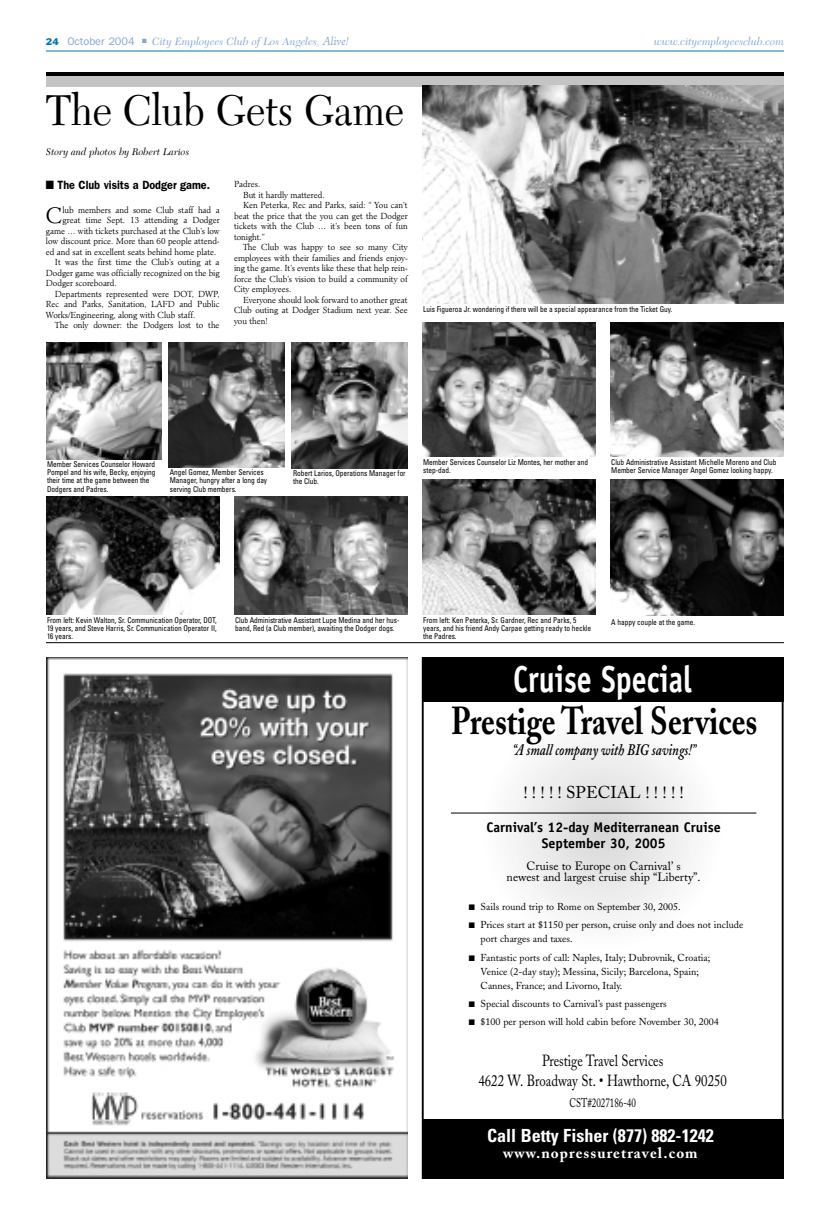
<style>
.page{position:relative;width:819px;height:1224px;background:#fff}
.page>*{position:absolute;margin:0;border:0;box-sizing:border-box;transform-origin:0 0}
.t1{font:45px "New Caledonia";letter-spacing:-.005em;color:#000;scale:.9 1}
.t2{font:700 38.7px "Adobe Caslon";color:#000;scale:.79 1}
.t3{font:700 37.6px "Officina Sans";color:#fff;scale:.79 1}
.t4{font:300 21.6px "Minister";color:#000;scale:.95 1}
.t5{font:700 condensed 18.1px "Univers";color:#fff}
.t6{font:17px "Adobe Caslon";color:#000}
.t7{font:16px/20.5px "Adobe Caslon";color:#000;text-align:center;scale:.8 1}
.t8{font:italic 600 16px "Adobe Caslon";color:#000;scale:.79 1}
.t9{font:700 15.1px "Adobe Caslon";letter-spacing:.07em;color:#fff}
.t10{font:700 14px/16px "Officina Sans";color:#000;text-align:center}
.t11{font:12.6px "Adobe Caslon";color:#000;scale:.71 1}
.t12{font:12px/11px "Adobe Caslon";color:#000;text-align:center}
.t13{font:600 12px "Franklin Gothic";color:#000;scale:.9 1}
.t14{font:italic 11px "New Caledonia";color:#82a7d0}
.t15{font:10px/14px "Adobe Caslon";color:#000}
.t16{font:italic 10px "New Caledonia";color:#000}
.t17{font:300 8.5px "Minister";letter-spacing:-.005em;color:#000;scale:.95 1}
.t18{font:condensed 8px/8.3px "Univers";letter-spacing:-.005em;color:#000;scale:.92 1}
.s1{font-family:"Franklin Gothic";font-style:normal;font-size:9px;color:#0075b4}
.s2{font-family:"Franklin Gothic";font-style:normal}
.s3{font-family:"Minister";font-weight:300}
</style>
<div class="page">
<hr style="left:46px;top:50px;width:738px;height:2px;background:#0075b4">
<div style="left:46px;top:72px;width:738px;height:14px;background:#c4c4c4"></div>
<hr style="left:46px;top:72px;width:738px;height:4px;background:#000">
<img style="left:46px;top:657px;width:362px;height:522px">
<img style="left:46px;top:342px;width:116px;height:117px">
<img style="left:169px;top:342px;width:116px;height:126px">
<img style="left:422px;top:323px;width:174px;height:134px">
<img style="left:234px;top:497px;width:174px;height:118px">
<img style="left:610px;top:479px;width:174px;height:137px">
<img style="left:422px;top:479px;width:174px;height:136px">
<img style="left:422px;top:86px;width:362px;height:217px">
<img style="left:610px;top:323px;width:174px;height:134px">
<img style="left:46px;top:497px;width:174px;height:118px">
<img style="left:292px;top:343px;width:116px;height:125px">
<svg style="left:504px;top:741px;width:198px;height:179px"></svg>
<div style="left:422px;top:1119px;width:362px;height:59px;background:#000"></div>
<div style="left:422px;top:657px;width:362px;height:45px;background:#000"></div>
<hr style="left:451px;top:813px;width:305px;height:1px;background:#000">
<hr style="left:46px;top:642px;width:738px;height:1px;background:#000">
<p class="t14" style="left:46px;top:37px;width:305px"><span class="s1">24</span> <span class="s2">October 2004</span> ■ City Employees Club of Los Angeles, <span class="s3">Alive!</span></p>
<p class="t14" style="left:654px;top:37px;width:131px">www.cityemployeesclub.com</p>
<h1 class="t1" style="left:46px;top:92px;width:400px">The Club Gets Game</h1>
<p class="t16" style="left:46px;top:148px;width:145px">Story and photos by Robert Larios</p>
<h3 class="t13" style="left:46px;top:180px;width:184px">■ The Club visits a Dodger game.</h3>
<h3 class="t4" style="left:46px;top:206px;width:19px">C</h3>
<p class="t17" style="left:63px;top:206px;width:167px">lub members and some Club staff had a</p>
<p class="t17" style="left:234px;top:180px;width:29px">Padres.</p>
<p class="t17" style="left:243px;top:191px;width:87px">But it hardly mattered.</p>
<p class="t17" style="left:243px;top:201px;width:175px">Ken Peterka, Rec and Parks, said: “ You can’t</p>
<p class="t17" style="left:234px;top:212px;width:184px">beat the price that the you can get the Dodger</p>
<p class="t17" style="left:234px;top:222px;width:184px">tickets with the Club … it’s been tons of fun</p>
<p class="t17" style="left:234px;top:233px;width:34px">tonight.”</p>
<p class="t17" style="left:243px;top:243px;width:175px">The Club was happy to see so many City</p>
<p class="t17" style="left:234px;top:254px;width:184px">employees with their families and friends enjoy-</p>
<p class="t17" style="left:234px;top:264px;width:184px">ing the game. It’s events like these that help rein-</p>
<p class="t17" style="left:234px;top:275px;width:184px">force the Club’s vision to build a community of</p>
<p class="t17" style="left:234px;top:285px;width:62px">City employees.</p>
<p class="t17" style="left:243px;top:296px;width:175px">Everyone should look forward to another great</p>
<p class="t17" style="left:234px;top:306px;width:184px">Club outing at Dodger Stadium next year. See</p>
<p class="t17" style="left:234px;top:317px;width:37px">you then!</p>
<p class="t17" style="left:63px;top:217px;width:167px">great time Sept. 13 attending a Dodger</p>
<p class="t17" style="left:46px;top:227px;width:184px">game … with tickets purchased at the Club’s low</p>
<p class="t17" style="left:46px;top:238px;width:184px">low discount price. More than 60 people attend-</p>
<p class="t17" style="left:46px;top:248px;width:181px">ed and sat in excellent seats behind home plate.</p>
<p class="t17" style="left:55px;top:259px;width:175px">It was the first time the Club’s outing at a</p>
<p class="t17" style="left:46px;top:269px;width:184px">Dodger game was officially recognized on the big</p>
<p class="t17" style="left:46px;top:280px;width:76px">Dodger scoreboard.</p>
<p class="t17" style="left:55px;top:290px;width:175px">Departments represented were DOT, DWP,</p>
<p class="t17" style="left:46px;top:301px;width:184px">Rec and Parks, Sanitation, LAFD and Public</p>
<p class="t17" style="left:46px;top:311px;width:159px">Works/Engineering, along with Club staff.</p>
<p class="t17" style="left:55px;top:322px;width:175px">The only downer: the Dodgers lost to the</p>
<p class="t18" style="left:423px;top:306px;width:272px">Luis Figueroa Jr. wondering if there will be a special appearance from the Ticket Guy.</p>
<p class="t18" style="left:47px;top:461px;width:119px">Member Services Counselor Howard<br>Pompel and his wife, Becky, enjoying their time at the game between the<br>Dodgers and Padres.</p>
<p class="t18" style="left:423px;top:458px;width:181px">Member Services Counselor Liz Montes, her mother and step-dad.</p>
<p class="t18" style="left:611px;top:458px;width:181px">Club Administrative Assistant Michelle Moreno and Club</p>
<p class="t18" style="left:170px;top:469px;width:104px">Angel Gomez, Member Services</p>
<p class="t18" style="left:611px;top:467px;width:177px">Member Service Manager Angel Gomez looking happy.</p>
<p class="t18" style="left:170px;top:477px;width:107px">Manager, hungry after a long day serving Club members.</p>
<p class="t18" style="left:293px;top:470px;width:124px">Robert Larios, Operations Manager for the Club.</p>
<p class="t18" style="left:47px;top:616px;width:186px;text-align:justify">From left: Kevin Walton, Sr. Communication Operator, DOT, 19 years, and Steve Harris, Sr. Communication Operator II, 16 years.</p>
<p class="t18" style="left:235px;top:616px;width:180px">Club Administrative Assistant Lupe Medina and her hus&shy;band, Red (a Club member), awaiting the Dodger dogs.</p>
<p class="t18" style="left:423px;top:616px;width:184px">From left: Ken Peterka, Sr. Gardner, Rec and Parks, 5 years, and his friend Andy Carpae getting ready to heckle the Padres.</p>
<p class="t18" style="left:611px;top:619px;width:93px">A happy couple at the game.</p>
<h3 class="t3" style="left:513px;top:665px;width:228px">Cruise Special</h3>
<h2 class="t2" style="left:451px;top:706px;width:389px">Prestige Travel Services</h2>
<h3 class="t8" style="left:512px;top:743px;width:234px">“A small company with BIG savings!”</h3>
<h3 class="t6" style="left:523px;top:785px;width:162px">!!!!!SPECIAL !!!!!</h3>
<h3 class="t10" style="left:487px;top:820px;width:236px">Carnival’s 12-day Mediterranean Cruise<br>September 30, 2005</h3>
<h3 class="t12" style="left:507px;top:862px;width:196px">Cruise to Europe on Carnival’ s<br>newest and largest cruise ship “Liberty”.</h3>
<p class="t15" style="left:469px;top:901px;width:213px">■ Sails round trip to Rome on September 30, 2005.</p>
<p class="t15" style="left:481px;top:919px;width:264px;text-indent:-12px">■ Prices start at $1150 per person, cruise only and does not include port charges and taxes.</p>
<p class="t15" style="left:481px;top:952px;width:231px;text-indent:-12px">■ Fantastic ports of call: Naples, Italy; Dubrovnik, Croatia;<br>Venice (2-day stay); Messina, Sicily; Barcelona, Spain;<br>Cannes, France; and Livorno, Italy.</p>
<p class="t15" style="left:469px;top:998px;width:199px">■ Special discounts to Carnival’s past passengers</p>
<p class="t15" style="left:469px;top:1016px;width:251px">■ $100 per person will hold cabin before November 30, 2004</p>
<h3 class="t7" style="left:478px;top:1052px;width:312px">Prestige Travel Services<br>4622 W. Broadway St. • Hawthorne, CA 90250</h3>
<h3 class="t11" style="left:569px;top:1098px;width:95px">CST#2027186-40</h3>
<h3 class="t5" style="left:487px;top:1129px;width:228px">Call Betty Fisher (877) 882-1242</h3>
<h3 class="t9" style="left:503px;top:1147px;width:196px">www.nopressuretravel.com</h3>
</div>
